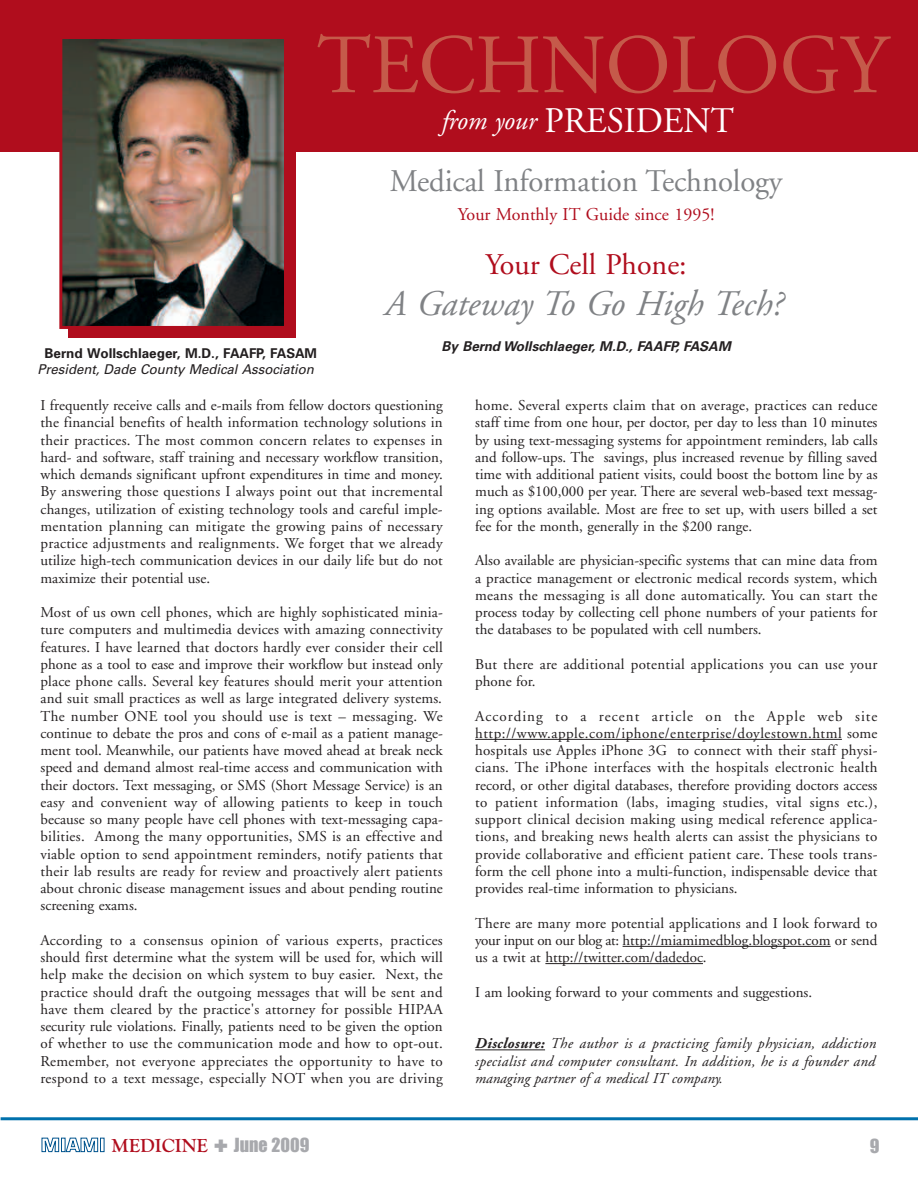
<style>
.page{position:relative;width:918px;height:1188px;background:#fff}
.page>*{position:absolute;margin:0;border:0;box-sizing:border-box;transform-origin:0 0}
.t1{font:84px "Adobe Garamond";letter-spacing:-.005em;color:#c55a4a}
.t2{font:italic 36px "Adobe Garamond";color:#808285}
.t3{font:36px "Adobe Garamond";letter-spacing:-.005em;color:#fff}
.t4{font:31.5px "Adobe Garamond";letter-spacing:-.005em;color:#808285}
.t5{font:30px "Adobe Garamond";color:#b00d1d}
.t6{font:700 19.5px "Goudy Old Sty T";color:#b00d1d}
.t7{font:18px "Adobe Garamond";color:#b00d1d}
.t8{font:18px "Impact";color:#a8a9ad}
.t9{font:15px/17.2px "Adobe Garamond";color:#231f20;text-align:justify}
.t10{font:italic 15px/17.2px "Adobe Garamond";color:#231f20;text-align:justify}
.t11{font:15px/17.2px "Adobe Garamond";letter-spacing:.02em;color:#231f20}
.t12{font:italic 13.5px/16.5px "Univers";letter-spacing:-.005em;color:#231f20;text-align:center}
.t13{font:italic 700 13.5px "Univers";color:#231f20}
.s1{font-weight:700;font-style:normal}
.s2{font-style:italic;font-size:27px}
.s3{font-weight:700}
.s4{font-family:"Eurostile";font-size:18px;color:#fff}
.s5{color:#a8a9ad}
.s6{font-family:"Impact";font-weight:400;font-size:18px;color:#a8a9ad}
</style>
<div class="page">
<hr style="left:1px;top:1117px;width:917px;height:3px;background:#0071ac">
<hr style="left:475px;top:739px;width:367px;height:1px;background:#231f20">
<hr style="left:623px;top:946px;width:208px;height:1px;background:#231f20">
<hr style="left:545px;top:963px;width:158px;height:1px;background:#231f20">
<hr style="left:475px;top:1049px;width:70px;height:1px;background:#231f20">
<div style="left:0;top:0;width:918px;height:152px;background:#b00d1d"></div>
<div style="left:68px;top:42px;width:227px;height:295px;background:#b00d1d"></div>
<img style="left:63px;top:39px;width:220px;height:286px">
<div style="left:59px;top:34px;width:228px;height:295px;border:3px solid #b00d1d"></div>
<p class="t1" style="left:317px;top:32px;width:572px">TECHNOLOGY</p>
<p class="t12" style="left:38px;top:346px;width:281px"><span class="s1">Bernd Wollschlaeger, M.D., FAAFP, FASAM<br></span>President, Dade County Medical Association</p>
<p class="t3" style="left:442px;top:106px;width:294px"><span class="s2">from your</span> PRESIDENT</p>
<p class="t4" style="left:390px;top:169px;width:394px">Medical Information Technology</p>
<p class="t7" style="left:458px;top:207px;width:258px">Your Monthly IT Guide since 1995!</p>
<p class="t5" style="left:485px;top:253px;width:203px">Your Cell Phone:</p>
<p class="t2" style="left:385px;top:289px;width:400px">A Gateway To Go High Tech?</p>
<p class="t13" style="left:441px;top:341px;width:291px">By Bernd Wollschlaeger, M.D., FAAFP, FASAM</p>
<p class="t9" style="left:40px;top:398px;width:404px">I frequently receive calls and e-mails from fellow doctors questioning the financial benefits of health information technology solutions in their practices. The most common concern relates to expenses in hard- and software, staff training and necessary workflow transition, which demands significant upfront expenditures in time and money.<br>By answering those questions I always point out that incremental changes, utilization of existing technology tools and careful imple&shy;mentation planning can mitigate the growing pains of necessary practice adjustments and realignments. We forget that we already utilize high-tech communication devices in our daily life but do not maximize their potential use.</p>
<p class="t9" style="left:40px;top:605px;width:404px">Most of us own cell phones, which are highly sophisticated minia&shy;ture computers and multimedia devices with amazing connectivity features. I have learned that doctors hardly ever consider their cell phone as a tool to ease and improve their workflow but instead only place phone calls. Several key features should merit your attention and suit small practices as well as large integrated delivery systems.<br>The number ONE tool you should use is text – messaging. We continue to debate the pros and cons of e-mail as a patient manage&shy;ment tool. Meanwhile, our patients have moved ahead at break neck speed and demand almost real-time access and communication with their doctors. Text messaging, or SMS (Short Message Service) is an easy and convenient way of allowing patients to keep in touch because so many people have cell phones with text-messaging capa&shy;bilities. Among the many opportunities, SMS is an effective and viable option to send appointment reminders, notify patients that their lab results are ready for review and proactively alert patients about chronic disease management issues and about pending routine screening exams.</p>
<p class="t9" style="left:41px;top:933px;width:404px">According to a consensus opinion of various experts, practices should first determine what the system will be used for, which will help make the decision on which system to buy easier. Next, the practice should draft the outgoing messages that will be sent and have them cleared by the practice's attorney for possible HIPAA security rule violations. Finally, patients need to be given the option of whether to use the communication mode and how to opt-out.<br>Remember, not everyone appreciates the opportunity to have to respond to a text message, especially NOT when you are driving</p>
<p class="t9" style="left:475px;top:398px;width:404px">home. Several experts claim that on average, practices can reduce staff time from one hour, per doctor, per day to less than 10 minutes by using text-messaging systems for appointment reminders, lab calls and follow-ups. The savings, plus increased revenue by filling saved time with additional patient visits, could boost the bottom line by as much as $100,000 per year. There are several web-based text messag&shy;ing options available. Most are free to set up, with users billed a set fee for the month, generally in the $200 range.</p>
<p class="t9" style="left:475px;top:553px;width:404px">Also available are physician-specific systems that can mine data from a practice management or electronic medical records system, which means the messaging is all done automatically. You can start the process today by collecting cell phone numbers of your patients for the databases to be populated with cell numbers.</p>
<p class="t11" style="left:475px;top:657px;width:404px">But there are additional potential applications you can use your phone for.</p>
<p class="t9" style="left:475px;top:709px;width:404px">According to a recent article on the Apple web site http://www.apple.com/iphone/enterprise/doylestown.html some hospitals use Apples iPhone 3G to connect with their staff physi&shy;cians. The iPhone interfaces with the hospitals electronic health record, or other digital databases, therefore providing doctors access to patient information (labs, imaging studies, vital signs etc.), support clinical decision making using medical reference applica&shy;tions, and breaking news health alerts can assist the physicians to provide collaborative and efficient patient care. These tools trans&shy;form the cell phone into a multi-function, indispensable device that provides real-time information to physicians.</p>
<p class="t9" style="left:475px;top:916px;width:404px">There are many more potential applications and I look forward to your input on our blog at: http://miamimedblog.blogspot.com or send us a twit at http://twitter.com/dadedoc.</p>
<p class="t9" style="left:475px;top:985px;width:339px">I am looking forward to your comments and suggestions.</p>
<p class="t10" style="left:475px;top:1036px;width:403px"><span class="s3">Disclosure:</span> The author is a practicing family physician, addiction specialist and computer consultant. In addition, he is a founder and managing partner of a medical IT company.</p>
<p class="t6" style="left:41px;top:1134px;width:270px"><span class="s4">MIAMI</span> MEDICINE <span class="s5">✚</span> <span class="s6">JUNE 2009</span></p>
<p class="t8" style="left:870px;top:1139px;width:11px">9</p>
</div>
